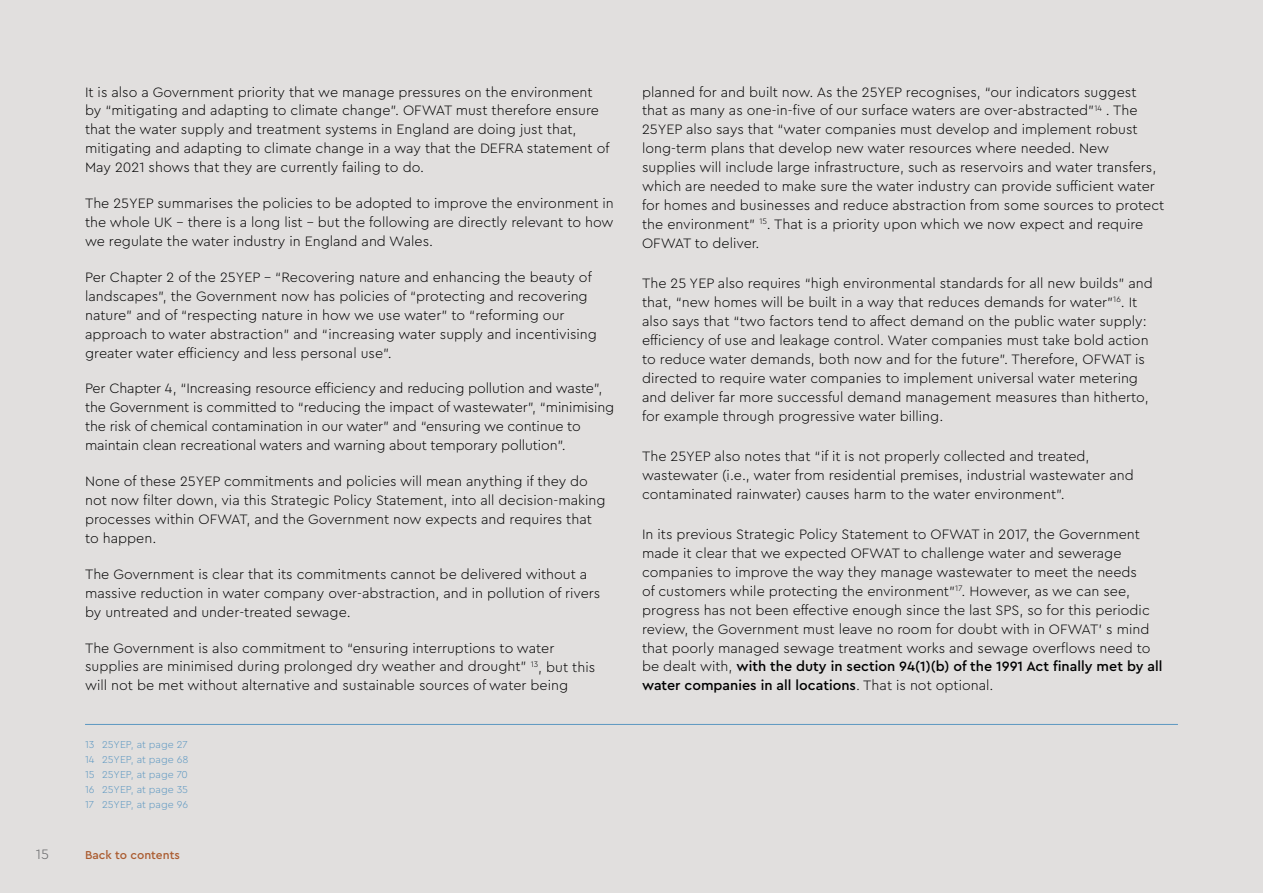
<style>
.page{position:relative;width:1263px;height:893px;background:#e1dfde}
.page>*{position:absolute;margin:0;border:0;box-sizing:border-box;transform-origin:0 0}
.t1{font:300 14.25px/18.9px "Cera Pro";color:#000}
.t2{font:300 14.25px "Cera Pro";color:#636466}
.t3{font:500 12px "Cera Pro";color:#ab5c30}
.t4{font:300 10.5px/15px "Cera Pro";color:#5c97c1;text-align:justify}
.s1{font-weight:500}
</style>
<div class="page">
<hr style="left:85px;top:724px;width:1093px;height:1px;background:#5c97c1">
<p class="t1" style="left:85px;top:82px;width:526px">It is also a Government priority that we manage pressures on the environment by “mitigating and adapting to climate change”. OFWAT must therefore ensure that the water supply and treatment systems in England are doing just that, mitigating and adapting to climate change in a way that the DEFRA statement of May 2021 shows that they are currently failing to do.</p>
<p class="t1" style="left:85px;top:193px;width:530px;text-align:justify">The 25YEP summarises the policies to be adopted to improve the environment in the whole UK – there is a long list – but the following are directly relevant to how we regulate the water industry in England and Wales.</p>
<p class="t1" style="left:85px;top:267px;width:513px">Per Chapter 2 of the 25YEP – “Recovering nature and enhancing the beauty of landscapes”, the Government now has policies of “protecting and recovering nature” and of “respecting nature in how we use water” to “reforming our approach to water abstraction” and “increasing water supply and incentivising greater water efficiency and less personal use”.</p>
<p class="t1" style="left:85px;top:379px;width:531px">Per Chapter 4, “Increasing resource efficiency and reducing pollution and waste”, the Government is committed to “reducing the impact of wastewater”, “minimising the risk of chemical contamination in our water” and “ensuring we continue to maintain clean recreational waters and warning about temporary pollution”.</p>
<p class="t1" style="left:85px;top:471px;width:522px">None of these 25YEP commitments and policies will mean anything if they do not now filter down, via this Strategic Policy Statement, into all decision-making processes within OFWAT, and the Government now expects and requires that to happen.</p>
<p class="t1" style="left:85px;top:564px;width:517px">The Government is clear that its commitments cannot be delivered without a massive reduction in water company over-abstraction, and in pollution of rivers by untreated and under-treated sewage.</p>
<p class="t1" style="left:85px;top:638px;width:512px">The Government is also commitment to “ensuring interruptions to water supplies are minimised during prolonged dry weather and drought” <sup>13</sup>, but this will not be met without alternative and sustainable sources of water being</p>
<p class="t4" style="left:85px;top:736px;width:105px">13 25YEP, at page 27<br>14 25YEP, at page 68<br>15 25YEP, at page 70<br>16 25YEP, at page 35<br>17 25YEP, at page 96</p>
<p class="t2" style="left:36px;top:845px;width:15px">15</p>
<p class="t3" style="left:85px;top:846px;width:96px">Back to contents</p>
<p class="t1" style="left:642px;top:82px;width:524px">planned for and built now. As the 25YEP recognises, “our indicators suggest that as many as one-in-five of our surface waters are over-abstracted”<sup>14</sup> . The 25YEP also says that “water companies must develop and implement robust long-term plans that develop new water resources where needed. New supplies will include large infrastructure, such as reservoirs and water transfers, which are needed to make sure the water industry can provide sufficient water for homes and businesses and reduce abstraction from some sources to protect the environment” <sup>15</sup>. That is a priority upon which we now expect and require OFWAT to deliver.</p>
<p class="t1" style="left:642px;top:273px;width:512px">The 25 YEP also requires “high environmental standards for all new builds” and that, “new homes will be built in a way that reduces demands for water”<sup>16</sup>. It also says that “two factors tend to affect demand on the public water supply: efficiency of use and leakage control. Water companies must take bold action to reduce water demands, both now and for the future”. Therefore, OFWAT is directed to require water companies to implement universal water metering and deliver far more successful demand management measures than hitherto, for example through progressive water billing.</p>
<p class="t1" style="left:642px;top:446px;width:493px">The 25YEP also notes that “if it is not properly collected and treated, wastewater (i.e., water from residential premises, industrial wastewater and contaminated rainwater) causes harm to the water environment”.</p>
<p class="t1" style="left:642px;top:524px;width:522px">In its previous Strategic Policy Statement to OFWAT in 2017, the Government made it clear that we expected OFWAT to challenge water and sewerage companies to improve the way they manage wastewater to meet the needs<br>of customers while protecting the environment”<sup>17</sup>. However, as we can see, progress has not been effective enough since the last SPS, so for this periodic review, the Government must leave no room for doubt with in OFWAT’ s mind that poorly managed sewage treatment works and sewage overflows need to be dealt with, <span class="s1">with the duty in section 94(1)(b) of the 1991 Act finally met by all water companies in all locations</span>. That is not optional.</p>
</div>
